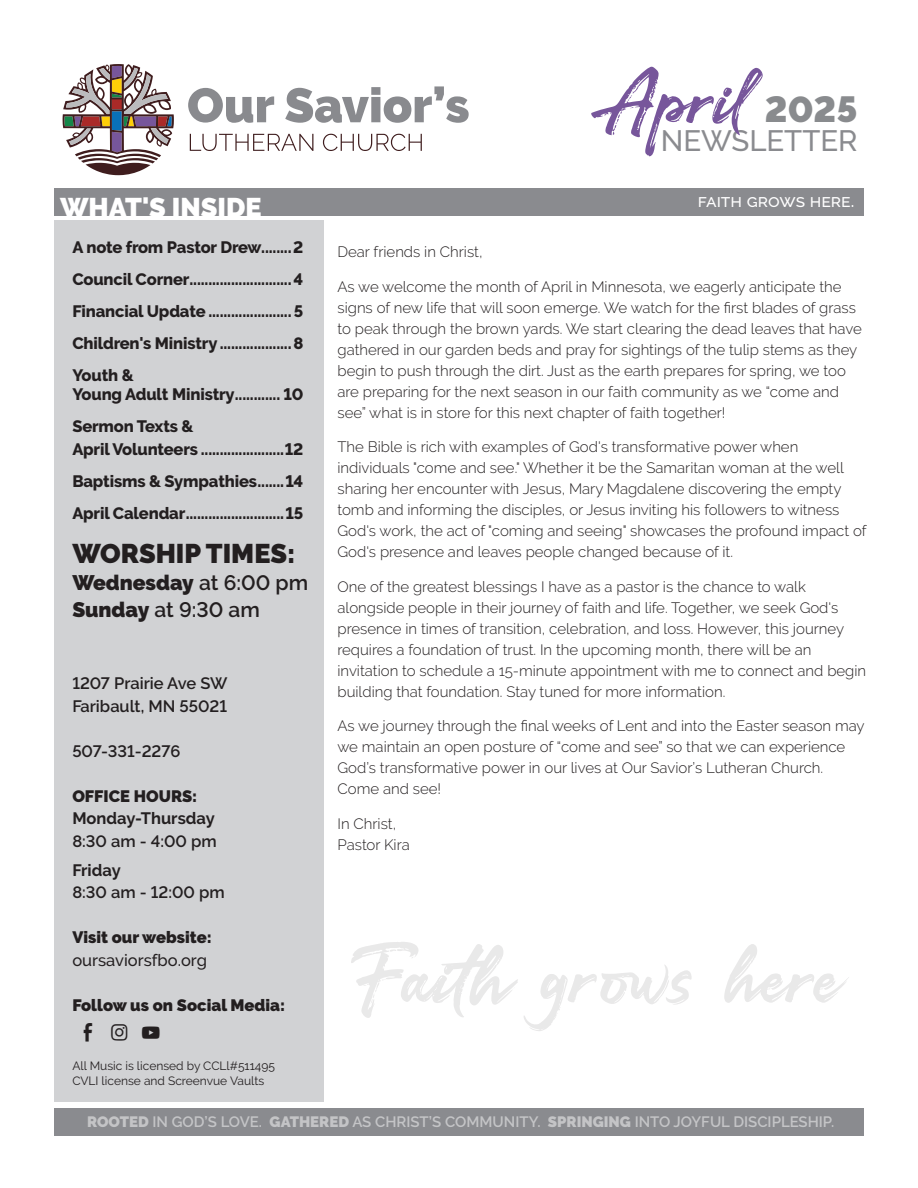
<style>
.page{position:relative;width:918px;height:1188px;background:#fff}
.page>*{position:absolute;margin:0;border:0;box-sizing:border-box;transform-origin:0 0}
.t1{font:96px "Darkline";color:#77569b}
.t2{font:900 36.15px "Raleway";color:#898b8e}
.t3{font:30px "Social Media Circled";color:#231f20}
.t4{font:500 29.4px "Raleway";color:#8a8b8f}
.t5{font:900 27px "Raleway";color:#231f20}
.t6{font:900 27px "Raleway";color:#fff}
.t7{font:600 21px/27px "Raleway";color:#231f20}
.t8{font:500 18px "Raleway";color:#fff}
.t9{font:800 16.5px/19.5px "Raleway";letter-spacing:-.01em;color:#231f20}
.t10{font:600 16.5px/22.5px "Raleway";color:#231f20}
.t11{font:700 16.5px/22.5px "Raleway";color:#231f20}
.t12{font:900 16.5px "Raleway";color:#231f20}
.t13{font:500 16.5px "Raleway";color:#231f20}
.t14{font:300 15px/21px "Raleway";color:#231f20}
.t15{font:600 15px "Raleway";color:#fff}
.t16{font:12px "Raleway";color:#231f20}
.s1{font-weight:900}
.s2{font-weight:600}
.s3{font-weight:700}
</style>
<div class="page">
<div style="left:54px;top:189px;width:810px;height:27px;background:#8a8b8f"></div>
<div style="left:54px;top:1108px;width:810px;height:27px;background:#8a8b8f"></div>
<svg style="left:188px;top:88px;width:86px;height:35px"></svg>
<svg style="left:285px;top:86px;width:184px;height:37px"></svg>
<svg style="left:190px;top:134px;width:123px;height:17px"></svg>
<svg style="left:323px;top:134px;width:99px;height:17px"></svg>
<svg style="left:63px;top:64px;width:111px;height:111px"></svg>
<div style="left:54px;top:220px;width:270px;height:882px;background:#d1d2d4"></div>
<svg style="left:351px;top:942px;width:498px;height:89px"></svg>
<p class="t1" style="left:591px;top:40px;width:162px">April</p>
<p class="t2" style="left:765px;top:88px;width:94px">2025</p>
<p class="t4" style="left:661px;top:124px;width:198px">NEWSLETTER</p>
<p class="t6" style="left:60px;top:192px;width:203px">WHAT'S INSIDE</p>
<p class="t8" style="left:698px;top:191px;width:158px">faith grows here.</p>
<p class="t14" style="left:338px;top:241px;width:147px">Dear friends in Christ,</p>
<p class="t14" style="left:338px;top:276px;width:526px">As we welcome the month of April in Minnesota, we eagerly anticipate the signs of new life that will soon emerge. We watch for the first blades of grass to peak through the brown yards. We start clearing the dead leaves that have gathered in our garden beds and pray for sightings of the tulip stems as they begin to push through the dirt. Just as the earth prepares for spring, we too are preparing for the next season in our faith community as we “come and see” what is in store for this next chapter of faith together!</p>
<p class="t14" style="left:338px;top:436px;width:531px">The Bible is rich with examples of God's transformative power when individuals "come and see." Whether it be the Samaritan woman at the well sharing her encounter with Jesus, Mary Magdalene discovering the empty tomb and informing the disciples, or Jesus inviting his followers to witness God's work, the act of "coming and seeing" showcases the profound impact of God's presence and leaves people changed because of it.</p>
<p class="t14" style="left:338px;top:576px;width:530px">One of the greatest blessings I have as a pastor is the chance to walk alongside people in their journey of faith and life. Together, we seek God's presence in times of transition, celebration, and loss. However, this journey requires a foundation of trust. In the upcoming month, there will be an invitation to schedule a 15-minute appointment with me to connect and begin building that foundation. Stay tuned for more information.</p>
<p class="t14" style="left:338px;top:715px;width:529px">As we journey through the final weeks of Lent and into the Easter season may we maintain an open posture of “come and see” so that we can experience God’s transformative power in our lives at Our Savior’s Lutheran Church.<br>Come and see!</p>
<p class="t14" style="left:338px;top:813px;width:74px">In Christ,<br>Pastor Kira</p>
<p class="t9" style="left:72px;top:238px;width:233px">A note from Pastor Drew........2</p>
<p class="t9" style="left:72px;top:270px;width:233px">Council Corner...........................4</p>
<p class="t9" style="left:72px;top:302px;width:233px">Financial Update ......................5</p>
<p class="t9" style="left:72px;top:334px;width:233px">Children's Ministry...................8</p>
<p class="t9" style="left:72px;top:365px;width:233px">Youth &amp;<br>Young Adult Ministry............ 10</p>
<p class="t9" style="left:72px;top:415px;width:233px;line-height:22.5px">Sermon Texts &amp;<br>April Volunteers ......................12</p>
<p class="t9" style="left:72px;top:471px;width:233px">Baptisms &amp; Sympathies.......14</p>
<p class="t9" style="left:72px;top:503px;width:233px">April Calendar..........................15</p>
<p class="t5" style="left:72px;top:538px;width:224px">WORSHIP TIMES:</p>
<p class="t7" style="left:72px;top:569px;width:237px"><span class="s1">Wednesday</span> at 6:00 pm<br><span class="s1">Sunday</span> at 9:30 am</p>
<p class="t10" style="left:72px;top:672px;width:157px">1207 Prairie Ave SW</p>
<p class="t10" style="left:72px;top:695px;width:156px">Faribault, MN 55021</p>
<p class="t10" style="left:72px;top:740px;width:110px">507-331-2276</p>
<p class="t11" style="left:72px;top:785px;width:146px"><span class="s1">OFFICE HOURS:<br></span>Monday-Thursday<br><span class="s2">8:30 am - 4:00 pm</span></p>
<p class="t10" style="left:72px;top:859px;width:154px"><span class="s3">Friday<br></span>8:30 am - 12:00 pm</p>
<p class="t12" style="left:72px;top:928px;width:141px">Visit our website:</p>
<p class="t13" style="left:72px;top:951px;width:136px">oursaviorsfbo.org</p>
<p class="t12" style="left:72px;top:996px;width:214px">Follow us on Social Media:</p>
<p class="t3" style="left:72px;top:1018px;width:96px">ÎÚÖ</p>
<p class="t16" style="left:72px;top:1059px;width:204px">All Music is licensed by CCLl#511495</p>
<p class="t16" style="left:72px;top:1074px;width:194px">CVLI license and Screenvue Vaults</p>
<p class="t15" style="left:87px;top:1113px;width:749px"><span class="s1">ROOTED</span> IN GOD’S LOVE. <span class="s1">GATHERED</span> AS CHRIST’S COMMUNITY. <span class="s1">SPRINGING</span> INTO JOYFUL DISCIPLESHIP.</p>
</div>
